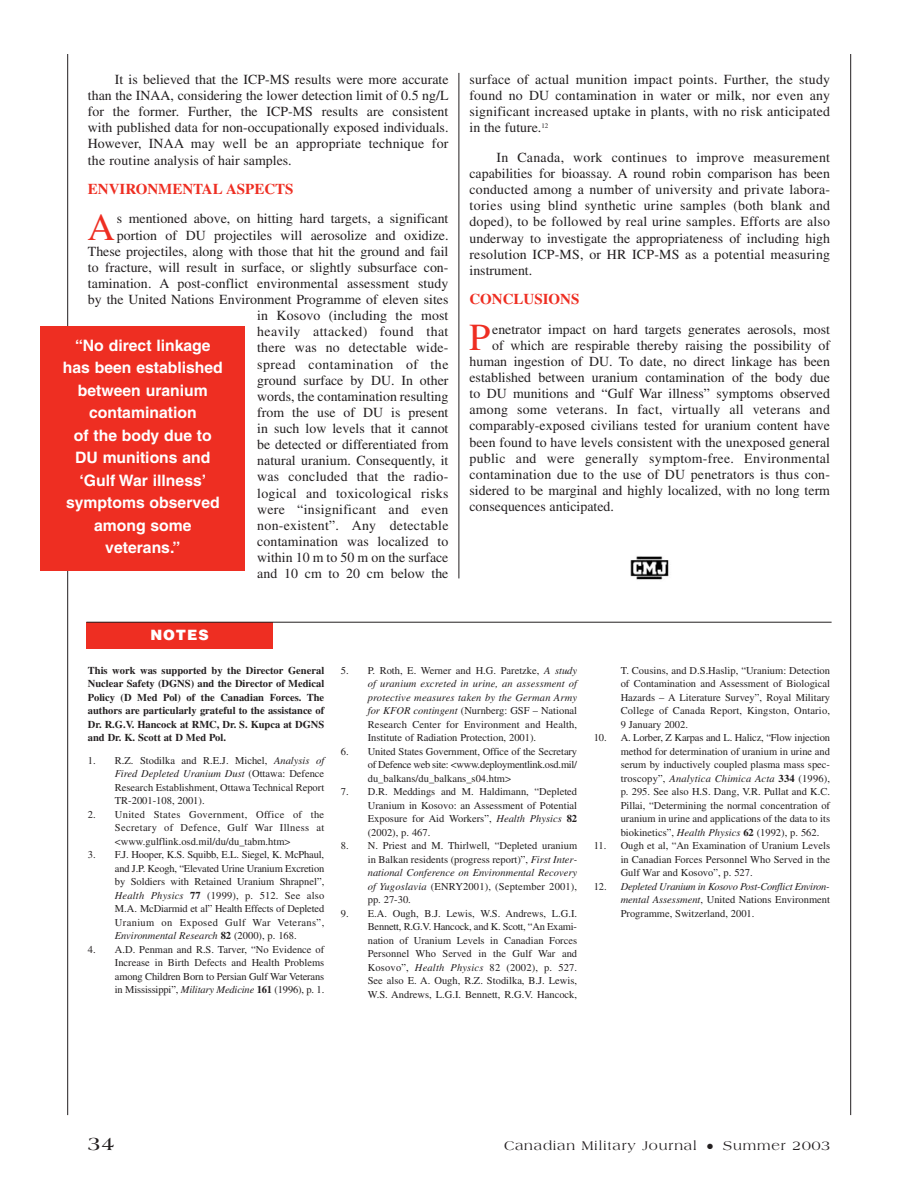
<style>
.page{position:relative;width:918px;height:1188px;background:#fff}
.page>*{position:absolute;margin:0;border:0;box-sizing:border-box;transform-origin:0 0}
.t1{font:38.25px "Times";color:#ee2e22}
.t2{font:700 19.5px "Americana";color:#231f20}
.t3{font:700 15.75px/22.5px "Helvetica";color:#fff;text-align:center}
.t4{font:700 15px "Times";color:#ee2e22}
.t5{font:900 14.25px "Helvetica";letter-spacing:.065em;color:#fff}
.t6{font:13.8px/16.2px "Times";color:#231f20;text-align:justify}
.t7{font:13.8px "Times";letter-spacing:.02em;color:#231f20}
.t8{font:13.5px "Americana";letter-spacing:.065em;color:#231f20}
.t9{font:10.5px/13.5px "Times";color:#231f20;text-align:justify}
.t10{font:700 10.5px/13.5px "Times";color:#231f20;text-align:justify}
.t11{font:italic 10.5px/13.5px "Times";letter-spacing:-.02em;color:#231f20;text-align:justify}
.s1{font-style:italic}
.s2{font-weight:700}
.s3{font-style:normal}
</style>
<div class="page">
<hr style="left:850px;top:54px;width:1px;height:1061px;background:#231f20">
<hr style="left:67px;top:54px;width:1px;height:1061px;background:#231f20">
<div style="left:86px;top:622px;width:187px;height:27px;background:#ee2e22"></div>
<hr style="left:86px;top:622px;width:746px;height:1px;background:#231f20">
<hr style="left:459px;top:73px;width:1px;height:505px;background:#231f20">
<img style="left:630px;top:556px;width:39px;height:24px">
<div style="left:40px;top:326px;width:205px;height:245px;background:#ee2e22"></div>
<p class="t6" style="left:88px;top:72px;width:362px;text-indent:27px">It is believed that the ICP-MS results were more accurate than the INAA, considering the lower detection limit of 0.5 ng/L for the former. Further, the ICP-MS results are consistent with published data for non-occupationally exposed individuals.<br>However, INAA may well be an appropriate technique for the routine analysis of hair samples.</p>
<h3 class="t4" style="left:88px;top:183px;width:207px">ENVIRONMENTAL ASPECTS</h3>
<h1 class="t1" style="left:88px;top:213px;width:29px">A</h1>
<p class="t6" style="left:88px;top:212px;width:362px;text-align:right">s mentioned above, on hitting hard targets, a significant portion of DU projectiles will aerosolize and oxidize.<br>These projectiles, along with those that hit the ground and fail to fracture, will result in surface, or slightly subsurface con&shy;tamination. A post-conflict environmental assessment study by the United Nations Environment Programme of eleven sites in Kosovo (including the most<br>heavily attacked) found that<br>there was no detectable wide-<br>spread contamination of the<br>ground surface by DU. In other<br>words, the contamination resulting<br>from the use of DU is present<br>in such low levels that it cannot<br>be detected or differentiated from<br>natural uranium. Consequently, it<br>was concluded that the radio-<br>logical and toxicological risks<br>were “insignificant and even<br>non-existent”. Any detectable<br>contamination was localized to<br>within 10 m to 50 m on the surface<br>and 10 cm to 20 cm below the</p>
<h3 class="t3" style="left:63px;top:336px;width:162px">“No direct linkage has been established between uranium contamination<br>of the body due to<br>DU munitions and ‘Gulf War illness’ symptoms observed among some veterans.”</h3>
<h3 class="t5" style="left:150px;top:630px;width:60px">NOTES</h3>
<h3 class="t6" style="left:469px;top:72px;width:362px">surface of actual munition impact points. Further, the study found no DU contamination in water or milk, nor even any significant increased uptake in plants, with no risk anticipated in the future.<sup>12</sup></h3>
<p class="t6" style="left:470px;top:150px;width:362px;text-indent:27px">In Canada, work continues to improve measurement capabilities for bioassay. A round robin comparison has been conducted among a number of university and private labora&shy;tories using blind synthetic urine samples (both blank and doped), to be followed by real urine samples. Efforts are also underway to investigate the appropriateness of including high resolution ICP-MS, or HR ICP-MS as a potential measuring instrument.</p>
<h3 class="t4" style="left:470px;top:294px;width:111px">CONCLUSIONS</h3>
<h1 class="t1" style="left:469px;top:323px;width:23px">P</h1>
<h3 class="t6" style="left:492px;top:322px;width:339px">enetrator impact on hard targets generates aerosols, most</h3>
<h3 class="t6" style="left:492px;top:338px;width:339px">of which are respirable thereby raising the possibility of</h3>
<h3 class="t6" style="left:470px;top:354px;width:362px">human ingestion of DU. To date, no direct linkage has been</h3>
<h3 class="t6" style="left:470px;top:371px;width:362px">established between uranium contamination of the body due</h3>
<h3 class="t6" style="left:470px;top:387px;width:362px">to DU munitions and “Gulf War illness” symptoms observed</h3>
<h3 class="t7" style="left:470px;top:405px;width:362px">among some veterans. In fact, virtually all veterans and</h3>
<h3 class="t6" style="left:470px;top:419px;width:362px">comparably-exposed civilians tested for uranium content have</h3>
<h3 class="t6" style="left:470px;top:435px;width:362px">been found to have levels consistent with the unexposed general</h3>
<h3 class="t7" style="left:470px;top:453px;width:362px">public and were generally symptom-free. Environmental</h3>
<h3 class="t6" style="left:470px;top:467px;width:362px">contamination due to the use of DU penetrators is thus con-</h3>
<h3 class="t6" style="left:470px;top:483px;width:362px">sidered to be marginal and highly localized, with no long term</h3>
<h3 class="t6" style="left:470px;top:500px;width:146px">consequences anticipated.</h3>
<p class="t10" style="left:88px;top:665px;width:238px">This work was supported by the Director General Nuclear Safety (DGNS) and the Director of Medical Policy (D Med Pol) of the Canadian Forces. The authors are particularly grateful to the assistance of Dr. R.G.V. Hancock at RMC, Dr. S. Kupca at DGNS and Dr. K. Scott at D Med Pol.</p>
<p class="t9" style="left:115px;top:755px;width:211px;text-indent:-27px">1. R.Z. Stodilka and R.E.J. Michel, <span class="s1">Analysis of Fired Depleted Uranium Dust</span> (Ottawa: Defence Research Establishment, Ottawa Technical Report TR-2001-108, 2001).</p>
<p class="t9" style="left:115px;top:809px;width:211px;text-indent:-27px">2. United States Government, Office of the Secretary of Defence, Gulf War Illness at &lt;www.gulflink.osd.mil/du/du_tabm.htm&gt;</p>
<p class="t9" style="left:115px;top:849px;width:211px;text-indent:-27px">3. F.J. Hooper, K.S. Squibb, E.L. Siegel, K. McPhaul, and J.P. Keogh, “Elevated Urine Uranium Excretion by Soldiers with Retained Uranium Shrapnel”, <span class="s1">Health Physics</span> <span class="s2">77</span> (1999), p. 512. See also M.A. McDiarmid et al” Health Effects of Depleted Uranium on Exposed Gulf War Veterans”, <span class="s1">Environmental Research</span> <span class="s2">82</span> (2000), p. 168.</p>
<p class="t9" style="left:115px;top:944px;width:211px;text-indent:-27px">4. A.D. Penman and R.S. Tarver, “No Evidence of Increase in Birth Defects and Health Problems among Children Born to Persian Gulf War Veterans in Mississippi”, <span class="s1">Military Medicine</span> <span class="s2">161</span> (1996), p. 1.</p>
<p class="t9" style="left:368px;top:665px;width:211px;text-indent:-27px">5. P. Roth, E. Werner and H.G. Paretzke, <span class="s1">A study of uranium excreted in urine, an assessment of protective measures taken by the German Army for KFOR contingent</span> (Nurnberg: GSF – National Research Center for Environment and Health, Institute of Radiation Protection, 2001).</p>
<p class="t9" style="left:368px;top:746px;width:211px;text-indent:-27px">6. United States Government, Office of the Secretary of Defence web site: &lt;www.deploymentlink.osd.mil/ du_balkans/du_balkans_s04.htm&gt;</p>
<p class="t9" style="left:368px;top:786px;width:211px;text-indent:-27px">7. D.R. Meddings and M. Haldimann, “Depleted Uranium in Kosovo: an Assessment of Potential Exposure for Aid Workers”, <span class="s1">Health Physics</span> <span class="s2">82 </span>(2002), p. 467.</p>
<p class="t9" style="left:368px;top:840px;width:211px;text-indent:-27px">8. N. Priest and M. Thirlwell, “Depleted uranium in Balkan residents (progress report)”, <span class="s1">First Inter&shy;national Conference on Environmental Recovery of Yugoslavia</span> (ENRY2001), (September 2001), pp. 27-30.</p>
<p class="t9" style="left:368px;top:908px;width:211px;text-indent:-27px">9. E.A. Ough, B.J. Lewis, W.S. Andrews, L.G.I.<br>Bennett, R.G.V. Hancock, and K. Scott, “An Exami&shy;nation of Uranium Levels in Canadian Forces Personnel Who Served in the Gulf War and Kosovo”, <span class="s1">Health Physics</span> 82 (2002), p. 527.<br>See also E. A. Ough, R.Z. Stodilka, B.J. Lewis, W.S. Andrews, L.G.I. Bennett, R.G.V. Hancock,</p>
<p class="t9" style="left:621px;top:664px;width:211px">T. Cousins, and D.S.Haslip, “Uranium: Detection of Contamination and Assessment of Biological Hazards – A Literature Survey”, Royal Military College of Canada Report, Kingston, Ontario, 9 January 2002.</p>
<p class="t9" style="left:621px;top:732px;width:211px;text-indent:-27px">10. A. Lorber, Z Karpas and L. Halicz, “Flow injection method for determination of uranium in urine and serum by inductively coupled plasma mass spec&shy;troscopy”, <span class="s1">Analytica Chimica Acta</span> <span class="s2">334</span> (1996), p. 295. See also H.S. Dang, V.R. Pullat and K.C.<br>Pillai, “Determining the normal concentration of uranium in urine and applications of the data to its biokinetics”, <span class="s1">Health Physics</span> <span class="s2">62</span> (1992), p. 562.</p>
<p class="t9" style="left:621px;top:840px;width:211px;text-indent:-27px">11. Ough et al, “An Examination of Uranium Levels in Canadian Forces Personnel Who Served in the Gulf War and Kosovo”, p. 527.</p>
<p class="t11" style="left:621px;top:880px;width:211px;text-indent:-27px"><span class="s3">12.</span> Depleted Uranium in Kosovo Post-Conflict Environ&shy;mental Assessment<span class="s3">, United Nations Environment Programme, Switzerland, 2001.</span></p>
<h2 class="t2" style="left:88px;top:1135px;width:28px">34</h2>
<p class="t8" style="left:504px;top:1140px;width:328px">Canadian Military Journal ● Summer 2003</p>
</div>
